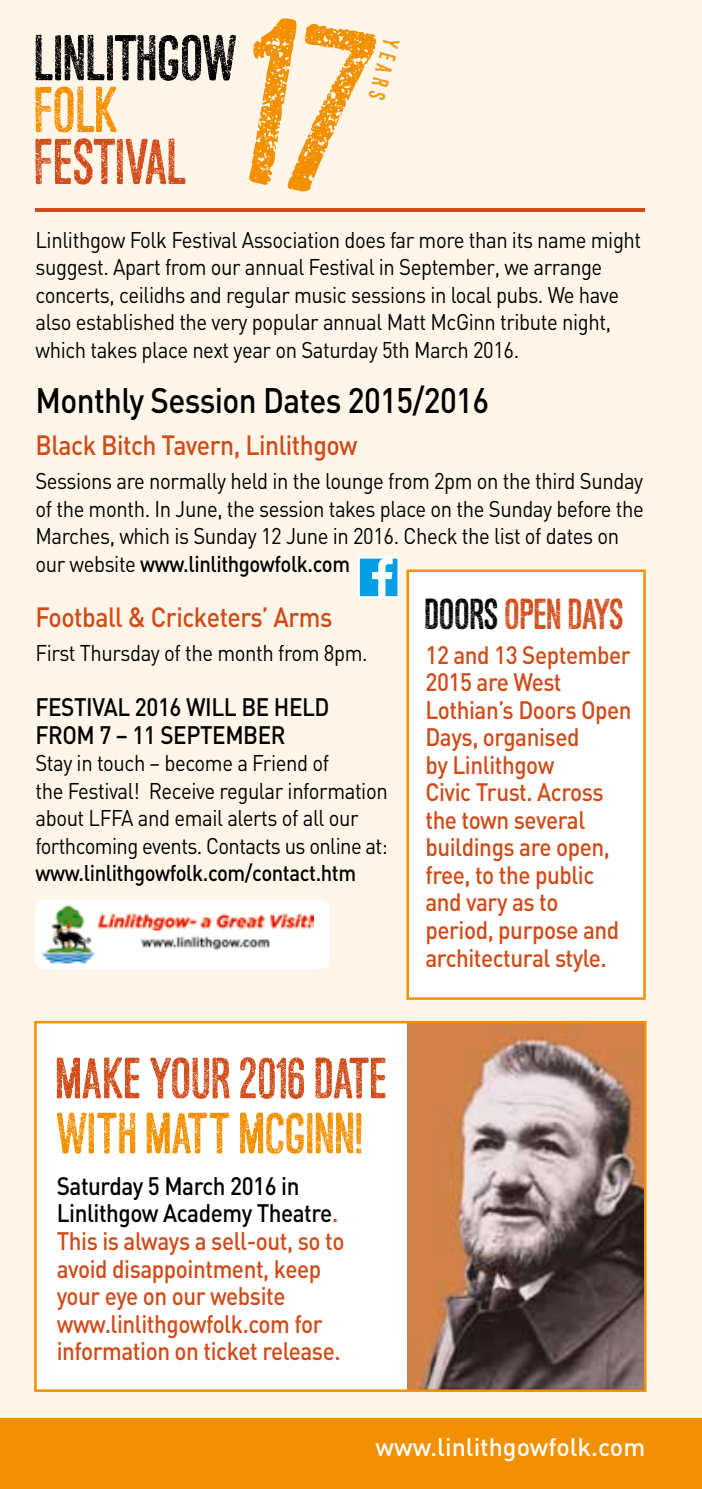
<style>
.page{position:relative;width:702px;height:1489px;background:#fff}
.page>*{position:absolute;margin:0;border:0;box-sizing:border-box;transform-origin:0 0}
.t1{font:58.5px "Asfalto";letter-spacing:-.01em;color:#000}
.t2{font:58.5px "Asfalto";letter-spacing:-.015em;color:#d14b18}
.t3{font:58.5px "Asfalto";color:#f39000}
.t4{font:52.5px "Asfalto";letter-spacing:-.01em;color:#d14b18}
.t5{font:52.5px "Asfalto";color:#f39000}
.t6{font:39.25px "Asfalto";letter-spacing:-.01em;color:#d14b18}
.t7{font:500 35px "DIN";letter-spacing:-.02em;color:#000;scale:.9 1}
.t8{font:500 27.5px "DIN";letter-spacing:-.02em;color:#d14b18;scale:.9 1}
.t9{font:500 25px/27.5px "DIN";letter-spacing:-.02em;color:#d14b18;scale:.9 1}
.t10{font:500 25px/27.5px "DIN";letter-spacing:-.02em;color:#000;scale:.9 1}
.t11{font:500 25px "DIN";color:#fff}
.t12{font:22.5px/27.5px "DIN";letter-spacing:-.02em;color:#000;scale:.9 1}
.t13{font:500 22.5px "DIN";letter-spacing:-.02em;color:#000;scale:.9 1}
.t14{font:21px "Asfalto";color:#f39000}
.s1{font-weight:500}
.s2{color:#000}
</style>
<div class="page">
<div style="left:0;top:0;width:702px;height:1439px;background:#fff5e9"></div>
<div style="left:35px;top:1022px;width:610px;height:368px;background:#fff"></div>
<img style="left:407px;top:1023px;width:236px;height:365px">
<div style="left:34px;top:1020px;width:612px;height:371px;border:2px solid #f39000"></div>
<div style="left:0;top:1417px;width:702px;height:71px;background:#f39000"></div>
<div style="left:406px;top:569px;width:239px;height:430px;background:#fff;border:2px solid #f39000"></div>
<hr style="left:35px;top:208px;width:609px;height:4px;background:#d14b18">
<div style="left:35px;top:899px;width:294px;height:70px;background:#fff;border-radius:8px"></div>
<img style="left:42px;top:904px;width:272px;height:60px">
<div style="left:359px;top:557px;width:39px;height:40px;background:#009fe3"></div>
<svg style="left:372px;top:559px;width:20px;height:36px"></svg>
<div style="left:358px;top:556px;width:41px;height:42px;border:2px solid #fff"></div>
<h1 class="t1" style="left:35px;top:22px;width:205px">LINLITHGOW</h1>
<h1 class="t3" style="left:35px;top:74px;width:86px">FOLK</h1>
<h1 class="t2" style="left:35px;top:126px;width:154px">FESTIVAL</h1>
<p class="t14" style="left:404px;top:43px;width:64px;rotate:105deg">YEARS</p>
<p class="t12" style="left:35px;top:225px;width:674px">Linlithgow Folk Festival Association does far more than its name might suggest. Apart from our annual Festival in September, we arrange concerts, ceilidhs and regular music sessions in local pubs. We have also established the very popular annual Matt McGinn tribute night, which takes place next year on Saturday 5th March 2016.</p>
<h3 class="t7" style="left:35px;top:378px;width:505px">Monthly Session Dates 2015/2016</h3>
<p class="t8" style="left:35px;top:427px;width:359px">Black Bitch Tavern, Linlithgow</p>
<p class="t12" style="left:35px;top:467px;width:677px">Sessions are normally held in the lounge from 2pm on the third Sunday of the month. In June, the session takes place on the Sunday before the Marches, which is Sunday 12 June in 2016. Check the list of dates on our website <span class="s1">www.linlithgowfolk.com</span></p>
<p class="t8" style="left:35px;top:599px;width:331px">Football &amp; Cricketers’ Arms</p>
<p class="t12" style="left:35px;top:639px;width:370px">First Thursday of the month from 8pm.</p>
<p class="t10" style="left:35px;top:692px;width:328px">FESTIVAL 2016 WILL BE HELD<br>FROM 7 – 11 SEPTEMBER</p>
<p class="t12" style="left:35px;top:749px;width:393px">Stay in touch – become a Friend of<br>the Festival! Receive regular information about LFFA and email alerts of all our forthcoming events. Contacts us online at:</p>
<p class="t13" style="left:35px;top:858px;width:358px">www.linlithgowfolk.com/contact.htm</p>
<h3 class="t6" style="left:425px;top:590px;width:201px"><span class="s2">DOORS</span> OPEN DAYS</h3>
<p class="t9" style="left:425px;top:640px;width:231px">12 and 13 September<br>2015 are West<br>Lothian’s Doors Open<br>Days, organised<br>by Linlithgow<br>Civic Trust. Across the town several buildings are open, free, to the public and vary as to period, purpose and architectural style.</p>
<h2 class="t4" style="left:57px;top:1046px;width:333px">MAKE YOUR 2016 DATE</h2>
<h2 class="t5" style="left:57px;top:1101px;width:309px">WITH MATT MCGINN!</h2>
<p class="t9" style="left:57px;top:1171px;width:321px"><span class="s2">Saturday 5 March 2016 in<br>Linlithgow Academy Theatre</span>.<br>This is always a sell-out, so to avoid disappointment, keep your eye on our website www.linlithgowfolk.com for information on ticket release.</p>
<p class="t11" style="left:375px;top:1430px;width:271px">www.linlithgowfolk.com</p>
</div>
